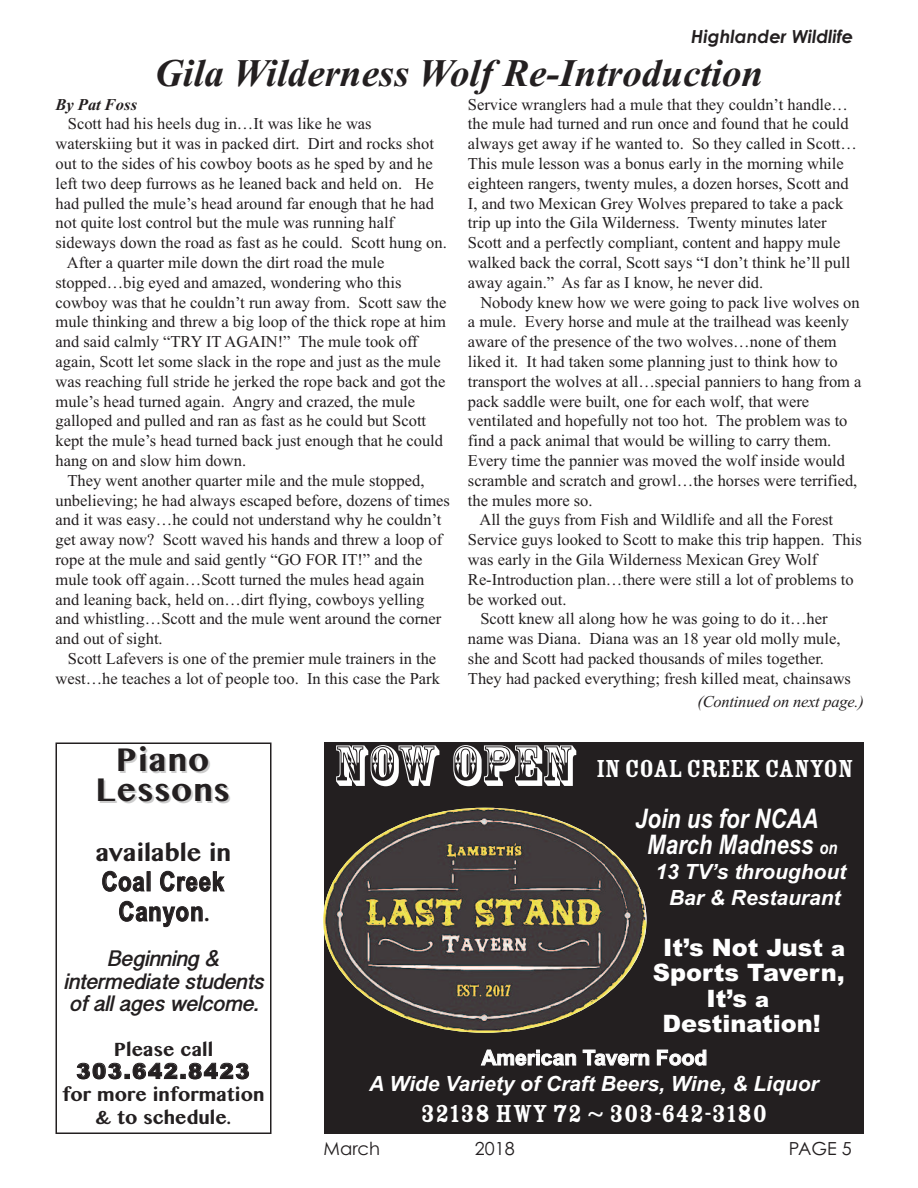
<style>
.page{position:relative;width:918px;height:1188px;background:#fff}
.page>*{position:absolute;margin:0;border:0;box-sizing:border-box;transform-origin:0 0}
.t1{font:italic 700 39px "Times New Roman";color:#231f20}
.t2{font:700 36px/30px "Kannada MN";letter-spacing:.025em;color:#231f20;text-align:center}
.t3{font:27px/51px "Rosewood Fill";letter-spacing:-.01em;color:#fff}
.t4{font:27px/29.8px "Arial Narrow Bold TT";letter-spacing:.03em;color:#231f20;text-align:center}
.t5{font:27px "Arial Narrow Bold Italic TT";color:#fff}
.t6{font:900 24px "Arial";color:#fff}
.t7{font:italic 700 21px/25.5px "Arial";color:#fff;text-align:center}
.t8{font:700 21px/22.5px "Kannada MN";color:#231f20;text-align:center}
.t9{font:italic 700 21px/22.5px "Kannada Sangam MN";color:#231f20;text-align:center}
.t10{font:italic 700 18px "Century Gothic";color:#231f20}
.t11{font:18px "Century Gothic";color:#231f20}
.t12{font:16.5px "Times New Roman";color:#231f20}
.t13{font:italic 16.5px "Times New Roman";letter-spacing:-.015em;color:#231f20}
.t14{font:italic 700 16.5px "Times New Roman";color:#231f20}
.s1{font-family:"Rosewood";font-size:54px}
.s2{font-family:"Arial Narrow Bold Italic TT"}
.s3{font-size:18px}
.s4{font-size:21px}
.s5{font-style:normal}
.s6{font-family:"Lucida Grande"}
.s7{font-family:"Kannada MN";font-weight:700}
.s8{font-family:"Arial";font-weight:900}
</style>
<div class="page">
<div style="left:324px;top:742px;width:540px;height:392px;background:#231f20"></div>
<img style="left:323px;top:808px;width:323px;height:225px;border-radius:50%">
<div style="left:56px;top:742px;width:216px;height:392px;border:2px solid #231f20"></div>
<p class="t10" style="left:691px;top:26px;width:164px">Highlander Wildlife</p>
<p class="t1" style="left:155px;top:50px;width:610px">Gila Wilderness Wolf Re-Introduction</p>
<p class="t12" style="left:468px;top:94px;width:381px">Service wranglers had a mule that they couldn’t handle…</p>
<p class="t12" style="left:468px;top:114px;width:382px">the mule had turned and run once and found that he could</p>
<p class="t12" style="left:468px;top:134px;width:391px">always get away if he wanted to. So they called in Scott…</p>
<p class="t12" style="left:468px;top:154px;width:377px">This mule lesson was a bonus early in the morning while</p>
<p class="t12" style="left:468px;top:174px;width:382px">eighteen rangers, twenty mules, a dozen horses, Scott and</p>
<p class="t12" style="left:468px;top:193px;width:377px">I, and two Mexican Grey Wolves prepared to take a pack</p>
<p class="t12" style="left:468px;top:213px;width:360px">trip up into the Gila Wilderness. Twenty minutes later</p>
<p class="t12" style="left:468px;top:233px;width:374px">Scott and a perfectly compliant, content and happy mule</p>
<p class="t12" style="left:468px;top:253px;width:384px">walked back the corral, Scott says “I don’t think he’ll pull</p>
<p class="t12" style="left:468px;top:273px;width:297px">away again.” As far as I know, he never did.</p>
<p class="t12" style="left:480px;top:292px;width:381px">Nobody knew how we were going to pack live wolves on</p>
<p class="t12" style="left:468px;top:312px;width:383px">a mule. Every horse and mule at the trailhead was keenly</p>
<p class="t12" style="left:468px;top:332px;width:370px">aware of the presence of the two wolves…none of them</p>
<p class="t12" style="left:468px;top:352px;width:371px">liked it. It had taken some planning just to think how to</p>
<p class="t12" style="left:468px;top:372px;width:395px">transport the wolves at all…special panniers to hang from a</p>
<p class="t12" style="left:468px;top:391px;width:343px">pack saddle were built, one for each wolf, that were</p>
<p class="t12" style="left:468px;top:411px;width:381px">ventilated and hopefully not too hot. The problem was to</p>
<p class="t12" style="left:468px;top:431px;width:365px">find a pack animal that would be willing to carry them.</p>
<p class="t12" style="left:468px;top:451px;width:379px">Every time the pannier was moved the wolf inside would</p>
<p class="t12" style="left:468px;top:471px;width:391px">scramble and scratch and growl…the horses were terrified,</p>
<p class="t12" style="left:468px;top:490px;width:126px">the mules more so.</p>
<p class="t12" style="left:479px;top:510px;width:355px">All the guys from Fish and Wildlife and all the Forest</p>
<p class="t12" style="left:468px;top:530px;width:395px">Service guys looked to Scott to make this trip happen. This</p>
<p class="t12" style="left:468px;top:550px;width:351px">was early in the Gila Wilderness Mexican Grey Wolf</p>
<p class="t12" style="left:468px;top:570px;width:387px">Re-Introduction plan…there were still a lot of problems to</p>
<p class="t12" style="left:468px;top:589px;width:100px">be worked out.</p>
<p class="t12" style="left:480px;top:609px;width:349px">Scott knew all along how he was going to do it…her</p>
<p class="t12" style="left:468px;top:629px;width:374px">name was Diana. Diana was an 18 year old molly mule,</p>
<p class="t12" style="left:468px;top:649px;width:358px">she and Scott had packed thousands of miles together.</p>
<p class="t12" style="left:468px;top:669px;width:385px">They had packed everything; fresh killed meat, chainsaws</p>
<p class="t13" style="left:698px;top:692px;width:168px">(Continued on next page.)</p>
<p class="t3" style="left:635px;top:743px;width:220px;text-indent:-301px"><span class="s1">NOW OPEN</span> IN COALCREEK CANYON<br><span class="s2">Join us for NCAA</span></p>
<p class="t5" style="left:647px;top:829px;width:192px">March Madness <span class="s3">on</span></p>
<p class="t7" style="left:655px;top:859px;width:192px">13 TV’s throughout<br>Bar &amp; Restaurant</p>
<p class="t6" style="left:663px;top:934px;width:184px">It’s Not Just <span class="s4">a</span></p>
<p class="t6" style="left:653px;top:959px;width:194px">Sports Tavern,</p>
<p class="t6" style="left:707px;top:985px;width:64px">It’s <span class="s4">a</span></p>
<p class="t6" style="left:662px;top:1010px;width:160px">Destination!</p>
<p class="t7" style="left:369px;top:1045px;width:451px;line-height:26px"><span class="s5">American Tavern Food<br></span>A Wide Variety of Craft Beers, Wine, &amp; Liquor</p>
<p class="t3" style="left:421px;top:1088px;width:348px">32138 Hwy 72 <span class="s6">~</span> 303-642-3180</p>
<p class="t14" style="left:56px;top:94px;width:83px">By Pat Foss</p>
<p class="t12" style="left:68px;top:114px;width:305px">Scott had his heels dug in…It was like he was</p>
<p class="t12" style="left:55px;top:134px;width:380px">waterskiing but it was in packed dirt. Dirt and rocks shot</p>
<p class="t12" style="left:56px;top:154px;width:379px">out to the sides of his cowboy boots as he sped by and he</p>
<p class="t12" style="left:56px;top:174px;width:380px">left two deep furrows as he leaned back and held on. He</p>
<p class="t12" style="left:56px;top:193px;width:380px">had pulled the mule’s head around far enough that he had</p>
<p class="t12" style="left:56px;top:213px;width:340px">not quite lost control but the mule was running half</p>
<p class="t12" style="left:56px;top:233px;width:393px">sideways down the road as fast as he could. Scott hung on.</p>
<p class="t12" style="left:67px;top:253px;width:319px">After a quarter mile down the dirt road the mule</p>
<p class="t12" style="left:56px;top:273px;width:347px">stopped…big eyed and amazed, wondering who this</p>
<p class="t12" style="left:56px;top:292px;width:393px">cowboy was that he couldn’t run away from. Scott saw the</p>
<p class="t12" style="left:56px;top:312px;width:392px">mule thinking and threw a big loop of the thick rope at him</p>
<p class="t12" style="left:56px;top:332px;width:364px">and said calmly “TRY IT AGAIN!” The mule took off</p>
<p class="t12" style="left:56px;top:352px;width:387px">again, Scott let some slack in the rope and just as the mule</p>
<p class="t12" style="left:56px;top:372px;width:391px">was reaching full stride he jerked the rope back and got the</p>
<p class="t12" style="left:56px;top:391px;width:361px">mule’s head turned again. Angry and crazed, the mule</p>
<p class="t12" style="left:56px;top:411px;width:372px">galloped and pulled and ran as fast as he could but Scott</p>
<p class="t12" style="left:56px;top:431px;width:389px">kept the mule’s head turned back just enough that he could</p>
<p class="t12" style="left:56px;top:451px;width:192px">hang on and slow him down.</p>
<p class="t12" style="left:68px;top:471px;width:358px">They went another quarter mile and the mule stopped,</p>
<p class="t12" style="left:55px;top:490px;width:396px">unbelieving; he had always escaped before, dozens of times</p>
<p class="t12" style="left:55px;top:510px;width:387px">and it was easy…he could not understand why he couldn’t</p>
<p class="t12" style="left:55px;top:530px;width:388px">get away now? Scott waved his hands and threw a loop of</p>
<p class="t12" style="left:55px;top:550px;width:369px">rope at the mule and said gently “GO FOR IT!” and the</p>
<p class="t12" style="left:55px;top:570px;width:371px">mule took off again…Scott turned the mules head again</p>
<p class="t12" style="left:55px;top:589px;width:370px">and leaning back, held on…dirt flying, cowboys yelling</p>
<p class="t12" style="left:55px;top:609px;width:387px">and whistling…Scott and the mule went around the corner</p>
<p class="t12" style="left:55px;top:629px;width:109px">and out of sight.</p>
<p class="t12" style="left:68px;top:649px;width:370px">Scott Lafevers is one of the premier mule trainers in the</p>
<p class="t12" style="left:55px;top:669px;width:386px">west…he teaches a lot of people too. In this case the Park</p>
<p class="t2" style="left:95px;top:744px;width:136px">Piano<br>Lessons</p>
<p class="t4" style="left:96px;top:837px;width:137px"><span class="s7">available in<br></span>Coal Creek<br>Canyon<span class="s7">.</span></p>
<p class="t9" style="left:63px;top:948px;width:208px">Beginning &amp; intermediate students of all ages welcome.</p>
<p class="t8" style="left:63px;top:1038px;width:203px">Please call<br><span class="s8">303.642.8423 </span>for more information &amp; to schedule.</p>
<p class="t11" style="left:324px;top:1138px;width:58px">March</p>
<p class="t11" style="left:475px;top:1138px;width:41px">2018</p>
<p class="t11" style="left:789px;top:1138px;width:64px">PAGE 5</p>
</div>
